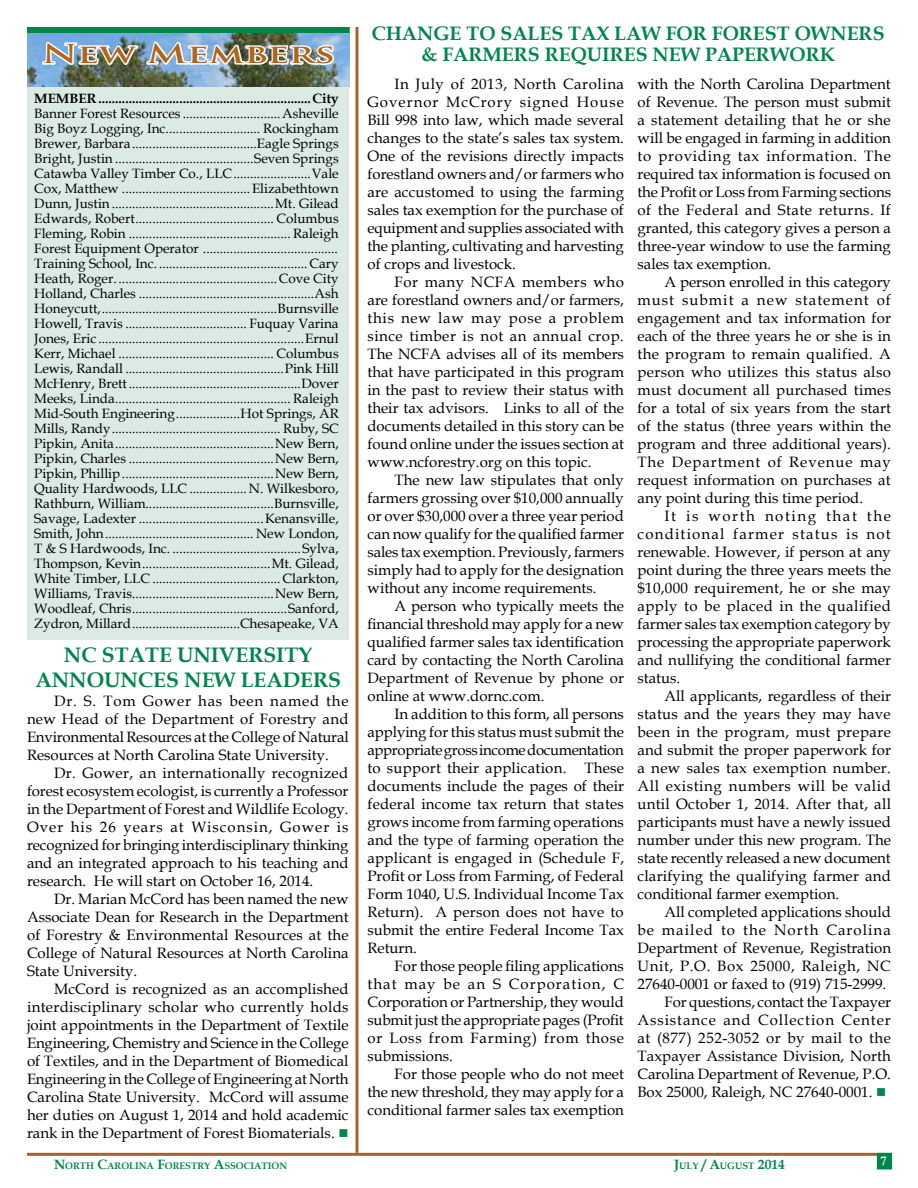
<style>
.page{position:relative;width:918px;height:1188px;background:#fff}
.page>*{position:absolute;margin:0;border:0;box-sizing:border-box;transform-origin:0 0}
.t1{font:700 25.5px "Trajan Pro";letter-spacing:-.01em;color:#b1641c;scale:1.5 1}
.t2{font:700 21px/25.2px "Book Antiqua";color:#00854b}
.t3{font:700 19.5px/21px "Book Antiqua";color:#00854b;text-align:center}
.t4{font:15px/18px "Book Antiqua";color:#000;text-align:justify}
.t5{font:15px "Book Antiqua";letter-spacing:.06em;color:#000}
.t6{font:15px "Book Antiqua";letter-spacing:.04em;color:#000}
.t7{font:15px "Book Antiqua";letter-spacing:.035em;color:#000}
.t8{font:15px "Book Antiqua";letter-spacing:.07em;color:#000}
.t9{font:13.5px/15px "Book Antiqua";color:#000;text-align:justify}
.t10{font:700 13.5px "Book Antiqua";color:#000}
.t11{font:700 9.45px "Book Antiqua";color:#00854b}
.s1{color:#00854b}
.s2{font-size:13.5px}
</style>
<div class="page">
<hr style="left:27px;top:1153px;width:850px;height:3px;background:#a86129">
<div style="left:878px;top:1154px;width:13px;height:15px;background:#00854b"></div>
<div style="left:877px;top:1153px;width:15px;height:17px;border:2px solid #00854b"></div>
<div style="left:27px;top:85px;width:322px;height:555px;background:#dbeae2"></div>
<hr style="left:356px;top:27px;width:2px;height:1126px;background:#a86129">
<img style="left:28px;top:33px;width:321px;height:53px">
<div style="left:27px;top:27px;width:323px;height:6px;background:#00854b"></div>
<img style="left:41px;top:33px;width:295px;height:54px">
<h1 class="t1" style="left:42px;top:38px;width:197px">New Members</h1>
<p class="t10" style="left:34px;top:89px;width:12px">MEMBER</p>
<p class="t10" style="left:98px;top:89px;width:242px">...............................................................CITY</p>
<p class="t9" style="left:34px;top:105px;width:306px">Banner Forest Resources .............................Asheville Big Boyz Logging, Inc............................ Rockingham Brewer, Barbara.....................................Eagle Springs Bright, Justin .........................................Seven Springs Catawba Valley Timber Co., LLC.......................Vale Cox, Matthew ......................................Elizabethtown Dunn, Justin ................................................Mt. Gilead Edwards, Robert......................................... Columbus Fleming, Robin ................................................ Raleigh Forest Equipment Operator ........................................<br>Training School, Inc. ............................................ Cary Heath, Roger. ...............................................Cove City Holland, Charles ....................................................Ash Honeycutt,....................................................Burnsville Howell, Travis .................................... Fuquay Varina Jones, Eric .............................................................Ernul Kerr, Michael .............................................. Columbus Lewis, Randall ...............................................Pink Hill McHenry, Brett...................................................Dover Meeks, Linda.................................................... Raleigh Mid-South Engineering...................Hot Springs, AR Mills, Randy.................................................. Ruby, SC Pipkin, Anita...............................................New Bern, Pipkin, Charles ...........................................New Bern, Pipkin, Phillip.............................................New Bern, Quality Hardwoods, LLC ................. N. Wilkesboro, Rathburn, William......................................Burnsville, Savage, Ladexter .....................................Kenansville, Smith, John............................................ New London, T &amp; S Hardwoods, Inc. ......................................Sylva, Thompson, Kevin......................................Mt. Gilead, White Timber, LLC ...................................... Clarkton, Williams, Travis..........................................New Bern, Woodleaf, Chris..............................................Sanford, Zydron, Millard................................Chesapeake, VA</p>
<h2 class="t2" style="left:35px;top:642px;width:304px;text-indent:124px">E UNIVERSITY<br>ANNOUNCES NEW LEADERS</h2>
<h2 class="t2" style="left:64px;top:642px;width:53px">NC STAT</h2>
<p class="t4" style="left:27px;top:692px;width:323px;text-indent:27px">Dr. S. Tom Gower has been named the new Head of the Department of Forestry and Environmental Resources at the College of Natural Resources at North Carolina State University.</p>
<p class="t4" style="left:27px;top:764px;width:323px;text-indent:27px">Dr. Gower, an internationally recognized forest ecosystem ecologist, is currently a Professor in the Department of Forest and Wildlife Ecology.<br>Over his 26 years at Wisconsin, Gower is recognized for bringing interdisciplinary thinking and an integrated approach to his teaching and research. He will start on October 16, 2014.</p>
<p class="t4" style="left:27px;top:890px;width:323px;text-indent:27px">Dr. Marian McCord has been named the new Associate Dean for Research in the Department of Forestry &amp; Environmental Resources at the College of Natural Resources at North Carolina State University.</p>
<p class="t4" style="left:27px;top:980px;width:323px;text-indent:27px">McCord is recognized as an accomplished interdisciplinary scholar who currently holds joint appointments in the Department of Textile Engineering, Chemistry and Science in the College of Textiles, and in the Department of Biomedical Engineering in the College of Engineering at North Carolina State University. McCord will assume her duties on August 1, 2014 and hold academic rank in the Department of Forest Biomaterials. <span class="s1">■</span></p>
<h3 class="t3" style="left:372px;top:23px;width:511px">CHANGE TO SALES TAX LAW FOR FOREST OWNERS &amp; FARMERS REQUIRES NEW PAPERWORK</h3>
<p class="t4" style="left:368px;top:75px;width:258px;text-indent:27px">In July of 2013, North Carolina Governor McCrory signed House Bill 998 into law, which made several changes to the state’s sales tax system.<br>One of the revisions directly impacts forestland owners and/or farmers who are accustomed to using the farming sales tax exemption for the purchase of equipment and supplies associated with the planting, cultivating and harvesting of crops and livestock.</p>
<p class="t4" style="left:368px;top:273px;width:258px;text-indent:27px">For many NCFA members who are forestland owners and/or farmers, this new law may pose a problem since timber is not an annual crop.<br>The NCFA advises all of its members that have participated in this program in the past to review their status with their tax advisors. Links to all of the documents detailed in this story can be found online under the issues section at www.ncforestry.org on this topic.</p>
<p class="t4" style="left:368px;top:471px;width:258px;text-indent:27px">The new law stipulates that only farmers grossing over $10,000 annually or over $30,000 over a three year period can now qualify for the qualified farmer sales tax exemption. Previously, farmers simply had to apply for the designation without any income requirements.</p>
<p class="t4" style="left:368px;top:597px;width:258px;text-indent:27px">A person who typically meets the financial threshold may apply for a new qualified farmer sales tax identification card by contacting the North Carolina Department of Revenue by phone or online at www.dornc.com.</p>
<p class="t4" style="left:368px;top:705px;width:258px;text-indent:27px">In addition to this form, all persons applying for this status must submit the appropriate gross income documentation to support their application. These documents include the pages of their federal income tax return that states grows income from farming operations and the type of farming operation the applicant is engaged in (Schedule F, Profit or Loss from Farming, of Federal Form 1040, U.S. Individual Income Tax Return). A person does not have to submit the entire Federal Income Tax Return.</p>
<p class="t4" style="left:368px;top:957px;width:258px;text-indent:27px">For those people filing applications that may be an S Corporation, C Corporation or Partnership, they would submit just the appropriate pages (Profit or Loss from Farming) from those submissions.</p>
<p class="t4" style="left:368px;top:1065px;width:258px;text-indent:27px">For those people who do not meet the new threshold, they may apply for a conditional farmer sales tax exemption</p>
<p class="t4" style="left:638px;top:75px;width:255px">with the North Carolina Department of Revenue. The person must submit a statement detailing that he or she will be engaged in farming in addition to providing tax information. The required tax information is focused on the Profit or Loss from Farming sections of the Federal and State returns. If granted, this category gives a person a three-year window to use the farming sales tax exemption.</p>
<p class="t4" style="left:638px;top:273px;width:255px;text-indent:27px">A person enrolled in this category must submit a new statement of engagement and tax information for each of the three years he or she is in the program to remain qualified. A person who utilizes this status also must document all purchased times for a total of six years from the start of the status (three years within the program and three additional years).<br>The Department of Revenue may request information on purchases at any point during this time period.</p>
<p class="t4" style="left:638px;top:507px;width:255px;text-indent:27px">It is worth noting that the conditional farmer status is not renewable. However, if person at any point during the three years meets the $10,000 requirement, he or she may apply to be placed in the qualified farmer sales tax exemption category by processing the appropriate paperwork and nullifying the conditional farmer status.</p>
<p class="t4" style="left:638px;top:687px;width:255px;text-indent:27px">All applicants, regardless of their status and the years they may have been in the program, must prepare and submit the proper paperwork for a new sales tax exemption number.<br>All existing numbers will be valid until October 1, 2014. After that, all participants must have a newly issued number under this new program. The state recently released a new document clarifying the qualifying farmer and conditional farmer exemption.</p>
<p class="t4" style="left:664px;top:903px;width:228px">All completed applications should</p>
<p class="t8" style="left:638px;top:920px;width:255px">be mailed to the North Carolina</p>
<p class="t4" style="left:638px;top:939px;width:255px">Department of Revenue, Registration</p>
<p class="t6" style="left:638px;top:956px;width:255px">Unit, P.O. Box 25000, Raleigh, NC</p>
<p class="t4" style="left:638px;top:975px;width:250px">27640-0001 or faxed to (919) 715-2999.</p>
<p class="t4" style="left:664px;top:993px;width:228px">For questions, contact the Taxpayer</p>
<p class="t5" style="left:638px;top:1010px;width:255px">Assistance and Collection Center</p>
<p class="t7" style="left:638px;top:1028px;width:255px">at (877) 252-3052 or by mail to the</p>
<p class="t4" style="left:638px;top:1047px;width:255px">Taxpayer Assistance Division, North</p>
<p class="t4" style="left:638px;top:1065px;width:255px">Carolina Department of Revenue, P.O.</p>
<p class="t4" style="left:638px;top:1083px;width:250px">Box 25000, Raleigh, NC 27640-0001. <span class="s1">■</span></p>
<p class="t11" style="left:54px;top:1159px;width:234px"><span class="s2">N</span>ORTH <span class="s2">C</span>AROLINA <span class="s2">F</span>ORESTRY <span class="s2">A</span>SSOCIATION</p>
<p class="t11" style="left:674px;top:1159px;width:112px"><span class="s2">J</span>ULY <span class="s2">/ A</span>UGUST <span class="s2">2014</span></p>
</div>
